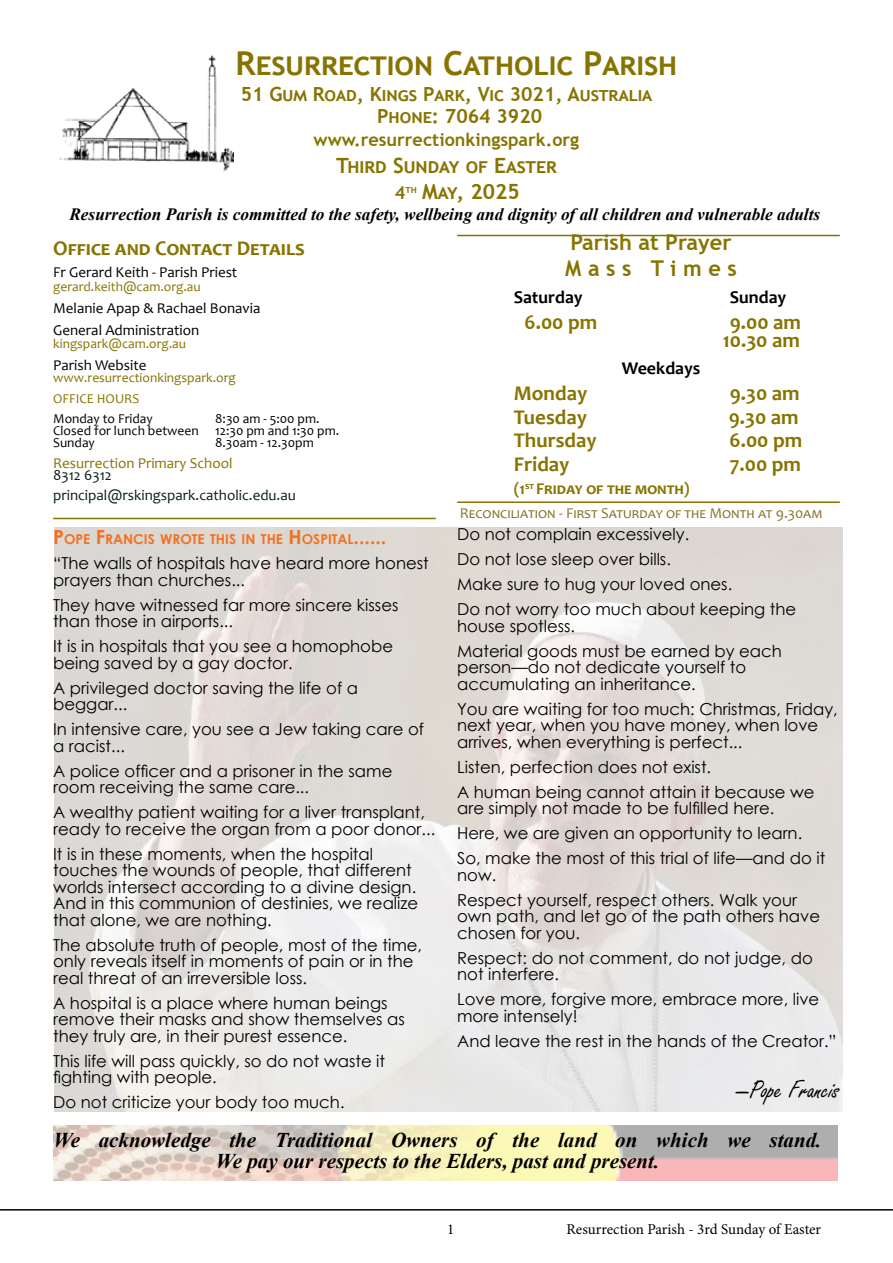
<style>
.page{position:relative;width:893px;height:1263px;background:#fff}
.page>*{position:absolute;margin:0;border:0;box-sizing:border-box;transform-origin:0 0}
.t1{font:700 33px "Trebuchet MS";color:#877400}
.t2{font:27px "Freestyle Script";color:#000}
.t3{font:700 21.75px/26.5px "Trebuchet MS";color:#877400}
.t4{font:italic 700 21px/21px "Times New Roman";color:#000;text-align:center}
.t5{font:700 21px/18px "Candara";color:#877400;text-align:center}
.t6{font:700 21px/26.5px "Trebuchet MS";color:#877400}
.t7{font:700 19.5px/22.4px "Trebuchet MS";color:#877400}
.t8{font:700 18px "Trebuchet MS";color:#877400}
.t9{font:700 18px "Candara";color:#000}
.t10{font:italic 700 17.25px "Times New Roman";color:#000}
.t11{font:16.5px/16.5px "Century Gothic";color:#000}
.t12{font:700 16.5px "Candara";color:#877400}
.t13{font:15px/22px "Candara";color:#000}
.t14{font:15px "Candara";color:#86762e}
.t15{font:15px/20.5px "Candara";color:#0a1e1c}
.t16{font:15px "Minion Pro";letter-spacing:-.005em;color:#000}
.t17{font:15px "Candara";color:#877400}
.t18{font:700 13.65px "Century Gothic";color:#f37121}
.t19{font:13.5px/12px "Candara";color:#000}
.t20{font:13.5px/20.5px "Candara";color:#877400}
.s1{font-size:18px}
.s2{color:#86752d}
.s3{font-size:19.5px}
</style>
<div class="page">
<hr style="left:0;top:1209px;width:893px;height:1px;background:#000">
<img style="left:54px;top:528px;width:788px;height:584px">
<img style="left:53px;top:1125px;width:785px;height:56px">
<img style="left:59px;top:55px;width:175px;height:116px">
<hr style="left:457px;top:235px;width:383px;height:1px;background:#877400">
<hr style="left:53px;top:518px;width:383px;height:1px;background:#877400">
<hr style="left:457px;top:501px;width:383px;height:2px;background:#877400">
<h1 class="t1" style="left:236px;top:42px;width:443px">Resurrection Catholic Parish</h1>
<p class="t7" style="left:377px;top:83px;width:277px;text-indent:-136px">51 Gum Road, Kings Park, Vic 3021, Australia<br>Phone: 7064 3920</p>
<p class="t8" style="left:314px;top:128px;width:267px">www.resurrectionkingspark.org</p>
<p class="t6" style="left:395px;top:152px;width:164px;text-indent:-59px">Third Sunday of Easter<br><span class="s1">4</span><sup>th</sup> May, 2025</p>
<p class="t5" style="left:53px;top:239px;width:253px">Office and Contact Details</p>
<p class="t13" style="left:53px;top:261px;width:186px">Fr Gerard Keith - Parish Priest</p>
<p class="t20" style="left:53px;top:276px;width:149px">gerard.keith@cam.org.au</p>
<p class="t13" style="left:53px;top:297px;width:209px">Melanie Apap &amp; Rachael Bonavia<br>General Administration</p>
<p class="t20" style="left:53px;top:334px;width:134px">kingspark@cam.org.au</p>
<p class="t13" style="left:53px;top:354px;width:95px">Parish Website</p>
<p class="t20" style="left:53px;top:368px;width:184px">www.resurrectionkingspark.org<br>OFFICE HOURS</p>
<p class="t19" style="left:53px;top:413px;width:101px">Monday to Friday</p>
<p class="t10" style="left:69px;top:202px;width:752px">Resurrection Parish is committed to the safety, wellbeing and dignity of all children and vulnerable adults</p>
<h3 class="t3" style="left:565px;top:229px;width:173px">Parish at Prayer<br>M a s s T i m e s</h3>
<p class="t9" style="left:514px;top:286px;width:70px">Saturday</p>
<p class="t9" style="left:730px;top:286px;width:58px">Sunday</p>
<p class="t5" style="left:525px;top:313px;width:74px">6.00 pm</p>
<p class="t5" style="left:723px;top:313px;width:80px">9.00 am<br>10.30 am</p>
<p class="t9" style="left:622px;top:357px;width:80px">Weekdays</p>
<p class="t5" style="left:514px;top:384px;width:75px">Monday</p>
<p class="t5" style="left:730px;top:384px;width:71px">9.30 am</p>
<p class="t5" style="left:514px;top:408px;width:75px">Tuesday</p>
<p class="t5" style="left:729px;top:408px;width:71px">9.30 am</p>
<p class="t5" style="left:514px;top:431px;width:84px">Thursday</p>
<p class="t5" style="left:730px;top:431px;width:74px">6.00 pm</p>
<p class="t5" style="left:514px;top:455px;width:57px">Friday</p>
<p class="t5" style="left:730px;top:455px;width:73px">7.00 pm</p>
<p class="t12" style="left:514px;top:479px;width:178px">(1<sup>st</sup> Friday of the month)</p>
<p class="t14" style="left:460px;top:504px;width:364px">Reconciliation - First Saturday of the Month at <span class="s2">9.30am</span></p>
<p class="t19" style="left:53px;top:413px;width:288px;text-indent:162px">8:30 am - 5:00 pm.<br>Closed for lunch between 12:30 pm and 1:30 pm.<br>Sunday</p>
<p class="t19" style="left:215px;top:437px;width:100px">8.30am - 12.30pm</p>
<p class="t17" style="left:53px;top:454px;width:181px">Resurrection Primary School</p>
<p class="t15" style="left:53px;top:465px;width:244px">8312 6312 principal@rskingspark.catholic.edu.au</p>
<p class="t18" style="left:53px;top:529px;width:335px"><span class="s3">P</span>OPE <span class="s3">F</span>RANCIS WROTE THIS IN THE <span class="s3">H</span> OSPITAL<span class="s3">......</span></p>
<p class="t11" style="left:53px;top:555px;width:377px">“The walls of hospitals have heard more honest prayers than churches...</p>
<p class="t11" style="left:53px;top:596px;width:347px">They have witnessed far more sincere kisses than those in airports...</p>
<p class="t11" style="left:53px;top:638px;width:341px">It is in hospitals that you see a homophobe being saved by a gay doctor.</p>
<p class="t11" style="left:53px;top:679px;width:306px">A privileged doctor saving the life of a beggar...</p>
<p class="t11" style="left:53px;top:721px;width:372px">In intensive care, you see a Jew taking care of a racist...</p>
<p class="t11" style="left:53px;top:762px;width:341px">A police officer and a prisoner in the same room receiving the same care...</p>
<p class="t11" style="left:53px;top:804px;width:384px">A wealthy patient waiting for a liver transplant, ready to receive the organ from a poor donor...</p>
<p class="t11" style="left:53px;top:845px;width:367px">It is in these moments, when the hospital touches the wounds of people, that different worlds intersect according to a divine design.<br>And in this communion of destinies, we realize that alone, we are nothing.</p>
<p class="t11" style="left:53px;top:936px;width:370px">The absolute truth of people, most of the time, only reveals itself in moments of pain or in the real threat of an irreversible loss.</p>
<p class="t11" style="left:53px;top:994px;width:353px">A hospital is a place where human beings remove their masks and show themselves as they truly are, in their purest essence.</p>
<p class="t11" style="left:53px;top:1052px;width:334px">This life will pass quickly, so do not waste it fighting with people.</p>
<p class="t11" style="left:53px;top:1094px;width:293px">Do not criticize your body too much.</p>
<p class="t11" style="left:457px;top:521px;width:341px;line-height:25px">Do not complain excessively.<br>Do not lose sleep over bills.<br>Make sure to hug your loved ones.<br>Do not worry too much about keeping the</p>
<p class="t11" style="left:457px;top:613px;width:326px;line-height:25px">house spotless.<br>Material goods must be earned by each</p>
<p class="t11" style="left:457px;top:659px;width:291px">person—do not dedicate yourself to accumulating an inheritance.</p>
<p class="t11" style="left:457px;top:700px;width:382px">You are waiting for too much: Christmas, Friday, next year, when you have money, when love arrives, when everything is perfect...</p>
<p class="t11" style="left:457px;top:754px;width:359px;line-height:25px">Listen, perfection does not exist.<br>A human being cannot attain it because we</p>
<p class="t11" style="left:457px;top:795px;width:370px;line-height:25px">are simply not made to be fulfilled here.<br>Here, we are given an opportunity to learn.<br>So, make the most of this trial of life—and do it</p>
<p class="t11" style="left:457px;top:862px;width:341px;line-height:25px">now.<br>Respect yourself, respect others. Walk your</p>
<p class="t11" style="left:457px;top:908px;width:364px">own path, and let go of the path others have chosen for you.</p>
<p class="t11" style="left:457px;top:949px;width:357px">Respect: do not comment, do not judge, do not interfere.</p>
<p class="t11" style="left:457px;top:991px;width:364px">Love more, forgive more, embrace more, live more intensely!</p>
<p class="t11" style="left:457px;top:1032px;width:381px">And leave the rest in the hands of the Creator.”</p>
<h2 class="t2" style="left:736px;top:1075px;width:105px">—Pope Francis</h2>
<p class="t4" style="left:54px;top:1129px;width:769px">We acknowledge the Traditional Owners of the land on which we stand.<br>We pay our respects to the Elders, past and present.</p>
<p class="t16" style="left:447px;top:1219px;width:9px">1</p>
<p class="t16" style="left:567px;top:1219px;width:256px">Resurrection Parish - 3rd Sunday of Easter</p>
</div>
